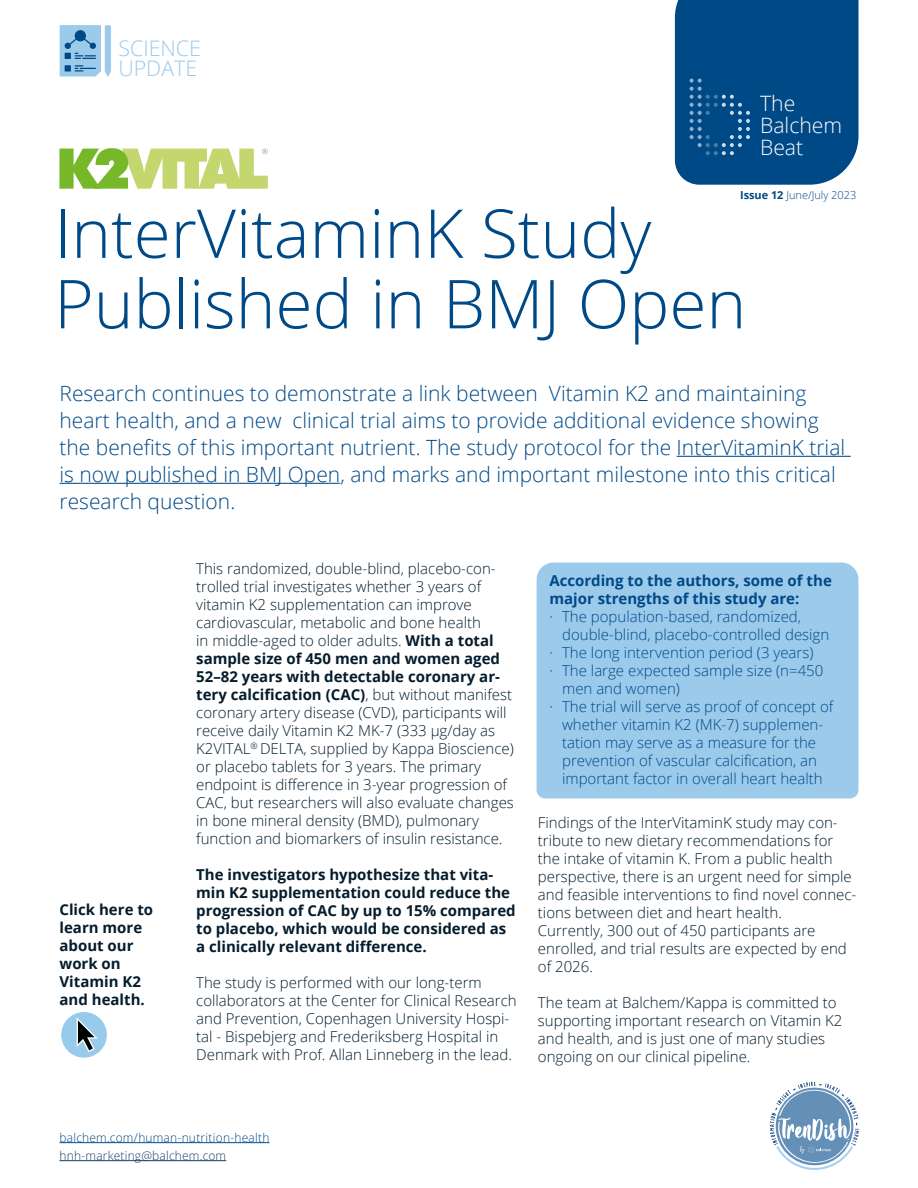
<style>
.page{position:relative;width:918px;height:1188px;background:#fff}
.page>*{position:absolute;margin:0;border:0;box-sizing:border-box;transform-origin:0 0}
.t1{font:300 67.5px/70.5px "Open Sans";color:#004987}
.t2{font:300 21.3px/19.6px "Open Sans";color:#9bcaeb}
.t3{font:300 21.15px/22.2px "Open Sans";color:#fff}
.t4{font:300 21px/27px "Open Sans";color:#004987}
.t5{font:300 15px/18px "Open Sans";color:#041c2c}
.t6{font:300 15px "Open Sans";color:#004987}
.t7{font:700 15px/18px "Open Sans";color:#041c2c}
.t8{font:700 15px/18px "Open Sans";color:#004987}
.t9{font:300 12px "Open Sans";letter-spacing:.015em;color:#004987}
.t10{font:300 12px "Open Sans";letter-spacing:.015em;color:#193b67}
.t11{font:300 10.95px "Open Sans";color:#004987}
.s1{font-weight:700}
</style>
<div class="page">
<svg style="left:770px;top:1082px;width:89px;height:88px"></svg>
<hr style="left:60px;top:1142px;width:210px;height:1px;background:#004987">
<hr style="left:60px;top:1160px;width:166px;height:1px;background:#193b67">
<svg style="left:675px;top:0;width:184px;height:185px;background:#0c518c"></svg>
<div style="left:61px;top:1012px;width:46px;height:46px;background:#97caeb;border-radius:50%"></div>
<svg style="left:76px;top:1017px;width:25px;height:37px"></svg>
<div style="left:537px;top:563px;width:321px;height:235px;background:#9bcaeb"></div>
<svg style="left:59px;top:148px;width:209px;height:41px"></svg>
<hr style="left:677px;top:456px;width:174px;height:1px;background:#004987">
<hr style="left:60px;top:483px;width:280px;height:1px;background:#004987">
<svg style="left:60px;top:25px;width:51px;height:52px;background:#8fbddf"></svg>
<h2 class="t2" style="left:118px;top:38px;width:84px">SCIENCE<br>UPDATE</h2>
<h3 class="t3" style="left:760px;top:91px;width:84px">The<br>Balchem<br>Beat</h3>
<p class="t11" style="left:740px;top:188px;width:118px"><span class="s1">Issue 12</span> June/July 2023</p>
<h1 class="t1" style="left:54px;top:196px;width:694px">InterVitaminK Study<br>Published in BMJ Open</h1>
<p class="t4" style="left:60px;top:379px;width:787px">Research continues to demonstrate a link between Vitamin K2 and maintaining heart health, and a new clinical trial aims to provide additional evidence showing the benefits of this important nutrient. The study protocol for the InterVitaminK trial is now published in BMJ Open, and marks and important milestone into this critical research question.</p>
<p class="t7" style="left:60px;top:900px;width:95px">Click here to learn more about our work on<br>Vitamin K2 and health.</p>
<p class="t5" style="left:196px;top:559px;width:319px">This randomized, double-blind, placebo-con&shy;trolled trial investigates whether 3 years of vitamin K2 supplementation can improve cardiovascular, metabolic and bone health<br>in middle-aged to older adults. <span class="s1">With a total sample size of 450 men and women aged 52–82 years with detectable coronary ar&shy;tery calcification (CAC)</span>, but without manifest coronary artery disease (CVD), participants will receive daily Vitamin K2 MK-7 (333 µg/day as K2VITAL<sup>®</sup> DELTA, supplied by Kappa Bioscience) or placebo tablets for 3 years. The primary endpoint is difference in 3-year progression of CAC, but researchers will also evaluate changes in bone mineral density (BMD), pulmonary function and biomarkers of insulin resistance.</p>
<p class="t7" style="left:196px;top:865px;width:321px">The investigators hypothesize that vita&shy;min K2 supplementation could reduce the progression of CAC by up to 15% compared to placebo, which would be considered as a clinically relevant difference.</p>
<p class="t5" style="left:196px;top:973px;width:322px">The study is performed with our long-term collaborators at the Center for Clinical Research and Prevention, Copenhagen University Hospi&shy;tal - Bispebjerg and Frederiksberg Hospital in Denmark with Prof. Allan Linneberg in the lead.</p>
<p class="t8" style="left:549px;top:571px;width:284px">According to the authors, some of the major strengths of this study are:</p>
<p class="t6" style="left:549px;top:606px;width:253px">· The population-based, randomized,</p>
<p class="t6" style="left:562px;top:624px;width:269px">double-blind, placebo-controlled design</p>
<p class="t6" style="left:549px;top:642px;width:266px">· The long intervention period (3 years)</p>
<p class="t6" style="left:549px;top:660px;width:276px">· The large expected sample size (n=450</p>
<p class="t6" style="left:562px;top:678px;width:119px">men and women)</p>
<p class="t6" style="left:549px;top:696px;width:286px">· The trial will serve as proof of concept of</p>
<p class="t6" style="left:562px;top:714px;width:263px">whether vitamin K2 (MK-7) supplemen-</p>
<p class="t6" style="left:562px;top:732px;width:256px">tation may serve as a measure for the</p>
<p class="t6" style="left:562px;top:750px;width:256px">prevention of vascular calcification, an</p>
<p class="t6" style="left:562px;top:768px;width:262px">important factor in overall heart health</p>
<p class="t5" style="left:538px;top:813px;width:320px">Findings of the InterVitaminK study may con&shy;tribute to new dietary recommendations for the intake of vitamin K. From a public health perspective, there is an urgent need for simple and feasible interventions to find novel connec&shy;tions between diet and heart health.<br>Currently, 300 out of 450 participants are enrolled, and trial results are expected by end of 2026.</p>
<p class="t5" style="left:538px;top:993px;width:306px">The team at Balchem/Kappa is committed to supporting important research on Vitamin K2 and health, and is just one of many studies ongoing on our clinical pipeline.</p>
<p class="t9" style="left:60px;top:1129px;width:212px">balchem.com/human-nutrition-health</p>
<p class="t10" style="left:60px;top:1147px;width:168px">hnh-marketing@balchem.com</p>
</div>
